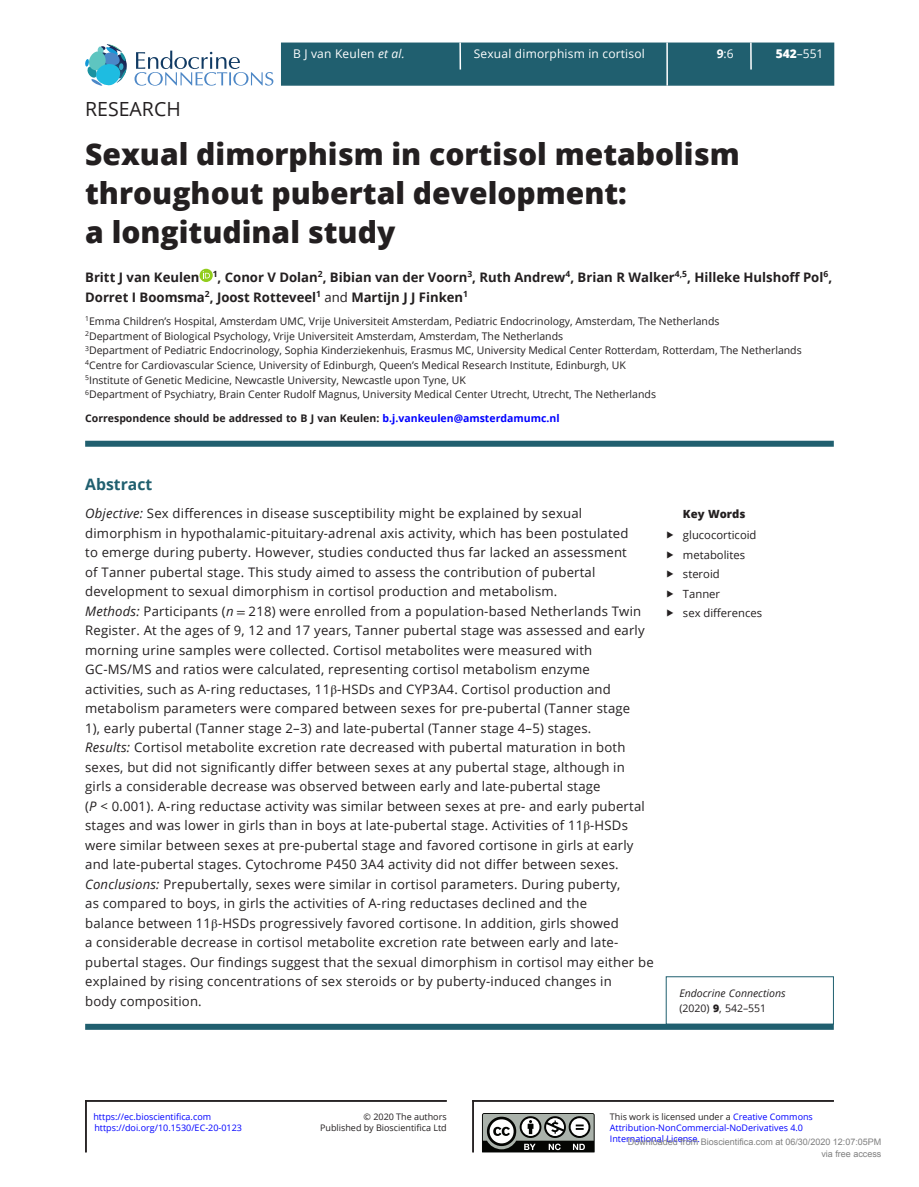
<style>
.page{position:relative;width:919px;height:1187px;background:#fff}
.page>*{position:absolute;margin:0;border:0;box-sizing:border-box;transform-origin:0 0}
.CT{font:800 30px/39px "Open Sans";color:#231f20}
.AT{font:19.5px "Open Sans";color:#231f20}
.ABS_H{font:700 15.75px "Open Sans";color:#205f6f}
.ABS_TXT{font:13.2px/19.5px "Open Sans";letter-spacing:.015em;color:#231f20}
.ABS_TXT_L{font:13.2px/19.5px "Open Sans";letter-spacing:.015em;color:#231f20}
.AU{font:700 13.2px/19.5px "Open Sans";color:#231f20}
.t1{font:12px "Open Sans";letter-spacing:.015em;color:#fff}
.t2{font:11.25px "Open Sans";color:#231f20}
.Keywords_Head{font:800 11.25px "Open Sans";color:#231f20}
.Address{font:10.5px "Open Sans";color:#231f20}
.Corres{font:700 10.5px "Open Sans";color:#231f20}
.Corres-2{font:italic 10.5px "Open Sans";color:#231f20}
.Corres-3{font:10.5px "Open Sans";color:#231f20}
.t3{font:9px/11.2px "Open Sans";color:#00f}
.t4{font:9px/12px "Arial";color:#808080;text-align:right}
.t5{font:9px/11.6px "Open Sans";color:#231f20;text-align:right}
.s1{font-style:italic}
.s2{font-weight:700}
.s3{font-weight:800}
.s4{font-weight:400}
.s5{color:#00f}
.s6{font-family:"STIX General"}
.s7{color:#231f20}
</style>
<div class="page">
<div style="left:281px;top:43px;width:553px;height:43px;background:#205f6f;border:2px solid #205f6f"></div>
<svg style="left:750px;top:43px;width:1px;height:27px"></svg>
<hr style="left:666px;top:43px;width:2px;height:43px;background:#fff">
<hr style="left:459px;top:43px;width:2px;height:27px;background:#fff">
<svg style="left:134px;top:51px;width:139px;height:35px"></svg>
<svg style="left:85px;top:44px;width:42px;height:42px"></svg>
<svg style="left:199px;top:269px;width:14px;height:13px"></svg>
<svg style="left:203px;top:271px;width:7px;height:7px"></svg>
<div style="left:85px;top:440px;width:748px;height:6px;background:#205f6f"></div>
<div style="left:85px;top:1023px;width:748px;height:6px;background:#205f6f"></div>
<div style="left:665px;top:976px;width:168px;height:48px;border:1px solid #205f6f"></div>
<svg style="left:482px;top:1113px;width:113px;height:40px"></svg>
<hr style="left:85px;top:1100px;width:361px;height:1px;background:#231f20">
<hr style="left:85px;top:1100px;width:2px;height:52px;background:#231f20">
<hr style="left:472px;top:1100px;width:361px;height:1px;background:#231f20">
<hr style="left:472px;top:1100px;width:2px;height:52px;background:#231f20">
<p class="t1" style="left:293px;top:46px;width:113px">B J van Keulen <span class="s1">et al.</span></p>
<p class="t1" style="left:474px;top:46px;width:172px">Sexual dimorphism in cortisol</p>
<p class="t1" style="left:716px;top:46px;width:18px"><span class="s2">9</span>:6</p>
<p class="t1" style="left:775px;top:46px;width:49px"><span class="s3">542</span>–551</p>
<p class="AT" style="left:85px;top:96px;width:97px">RESEARCH</p>
<p class="CT" style="left:85px;top:133px;width:656px">Sexual dimorphism in cortisol metabolism throughout pubertal development:<br>a longitudinal study</p>
<p class="AU" style="left:85px;top:267px;width:748px">Britt J van Keulen <sup>1</sup>, Conor V Dolan<sup>2</sup>, Bibian van der Voorn<sup>3</sup>, Ruth Andrew<sup>4</sup>, Brian R Walker<sup>4,5</sup>, Hilleke Hulshoff Pol<sup>6</sup>,<br>Dorret I Boomsma<sup>2</sup>, Joost Rotteveel<sup>1</sup> <span class="s4">and</span> Martijn J J Finken<sup>1</sup></p>
<p class="Address" style="left:85px;top:314px;width:635px"><sup>1</sup>Emma Children’s Hospital, Amsterdam UMC, Vrije Universiteit Amsterdam, Pediatric Endocrinology, Amsterdam, The Netherlands</p>
<p class="Address" style="left:85px;top:329px;width:479px"><sup>2</sup>Department of Biological Psychology, Vrije Universiteit Amsterdam, Amsterdam, The Netherlands</p>
<p class="Address" style="left:85px;top:343px;width:718px"><sup>3</sup>Department of Pediatric Endocrinology, Sophia Kinderziekenhuis, Erasmus MC, University Medical Center Rotterdam, Rotterdam, The Netherlands</p>
<p class="Address" style="left:85px;top:358px;width:542px"><sup>4</sup>Centre for Cardiovascular Science, University of Edinburgh, Queen’s Medical Research Institute, Edinburgh, UK</p>
<p class="Address" style="left:85px;top:372px;width:382px"><sup>5</sup>Institute of Genetic Medicine, Newcastle University, Newcastle upon Tyne, UK</p>
<p class="Address" style="left:85px;top:387px;width:572px"><sup>6</sup>Department of Psychiatry, Brain Center Rudolf Magnus, University Medical Center Utrecht, Utrecht, The Netherlands</p>
<p class="Corres" style="left:85px;top:410px;width:476px">Correspondence should be addressed to B J van Keulen: <span class="s5">b.j.vankeulen@amsterdamumc.nl</span></p>
<p class="ABS_H" style="left:85px;top:472px;width:69px">Abstract</p>
<p class="ABS_TXT" style="left:85px;top:503px;width:545px"><span class="s1">Objective:</span> Sex differences in disease susceptibility might be explained by sexual dimorphism in hypothalamic-pituitary-adrenal axis activity, which has been postulated to emerge during puberty. However, studies conducted thus far lacked an assessment of Tanner pubertal stage. This study aimed to assess the contribution of pubertal development to sexual dimorphism in cortisol production and metabolism.</p>
<p class="ABS_TXT" style="left:85px;top:600px;width:561px"><span class="s1">Methods:</span> Participants (<span class="s1">n</span> <span class="s6">=</span> 218) were enrolled from a population-based Netherlands Twin Register. At the ages of 9, 12 and 17 years, Tanner pubertal stage was assessed and early morning urine samples were collected. Cortisol metabolites were measured with GC-MS/MS and ratios were calculated, representing cortisol metabolism enzyme activities, such as A-ring reductases, 11<span class="s6">β</span>-HSDs and CYP3A4. Cortisol production and metabolism parameters were compared between sexes for pre-pubertal (Tanner stage 1), early pubertal (Tanner stage 2–3) and late-pubertal (Tanner stage 4–5) stages.</p>
<p class="ABS_TXT" style="left:85px;top:737px;width:561px"><span class="s1">Results:</span> Cortisol metabolite excretion rate decreased with pubertal maturation in both sexes, but did not significantly differ between sexes at any pubertal stage, although in girls a considerable decrease was observed between early and late-pubertal stage<br>(<span class="s1">P</span> &lt; 0.001). A-ring reductase activity was similar between sexes at pre- and early pubertal stages and was lower in girls than in boys at late-pubertal stage. Activities of 11<span class="s6">β</span>-HSDs were similar between sexes at pre-pubertal stage and favored cortisone in girls at early and late-pubertal stages. Cytochrome P450 3A4 activity did not differ between sexes.</p>
<p class="ABS_TXT_L" style="left:85px;top:873px;width:570px"><span class="s1">Conclusions:</span> Prepubertally, sexes were similar in cortisol parameters. During puberty,<br>as compared to boys, in girls the activities of A-ring reductases declined and the<br>balance between 11<span class="s6">β</span>-HSDs progressively favored cortisone. In addition, girls showed<br>a considerable decrease in cortisol metabolite excretion rate between early and late&shy;pubertal stages. Our findings suggest that the sexual dimorphism in cortisol may either be explained by rising concentrations of sex steroids or by puberty-induced changes in<br>body composition.</p>
<p class="Keywords_Head" style="left:683px;top:505px;width:64px">Key Words</p>
<p class="t2" style="left:683px;top:527px;width:75px">glucocorticoid</p>
<p class="t2" style="left:683px;top:547px;width:64px">metabolites</p>
<p class="t2" style="left:683px;top:566px;width:38px">steroid</p>
<p class="t2" style="left:683px;top:586px;width:39px">Tanner</p>
<p class="t2" style="left:683px;top:605px;width:81px">sex differences</p>
<p class="Corres-2" style="left:679px;top:986px;width:108px">Endocrine Connections</p>
<p class="Corres-3" style="left:679px;top:1000px;width:88px">(2020) <span class="s3">9</span>, 542–551</p>
<p class="t3" style="left:93px;top:1110px;width:119px">https://ec.bioscientifica.com</p>
<p class="t5" style="left:320px;top:1110px;width:128px">© 2020 The authors<br>Published by Bioscientifica Ltd</p>
<p class="t3" style="left:94px;top:1122px;width:149px">https://doi.org/10.1530/EC-20-0123</p>
<p class="t3" style="left:610px;top:1110px;width:204px"><span class="s7">This work is licensed under a</span> Creative Commons<br>Attribution-NonCommercial-NoDerivatives 4.0<br>International License.</p>
<p class="t4" style="left:627px;top:1136px;width:255px">Downloaded from Bioscientifica.com at 06/30/2020 12:07:05PM via free access</p>
</div>
